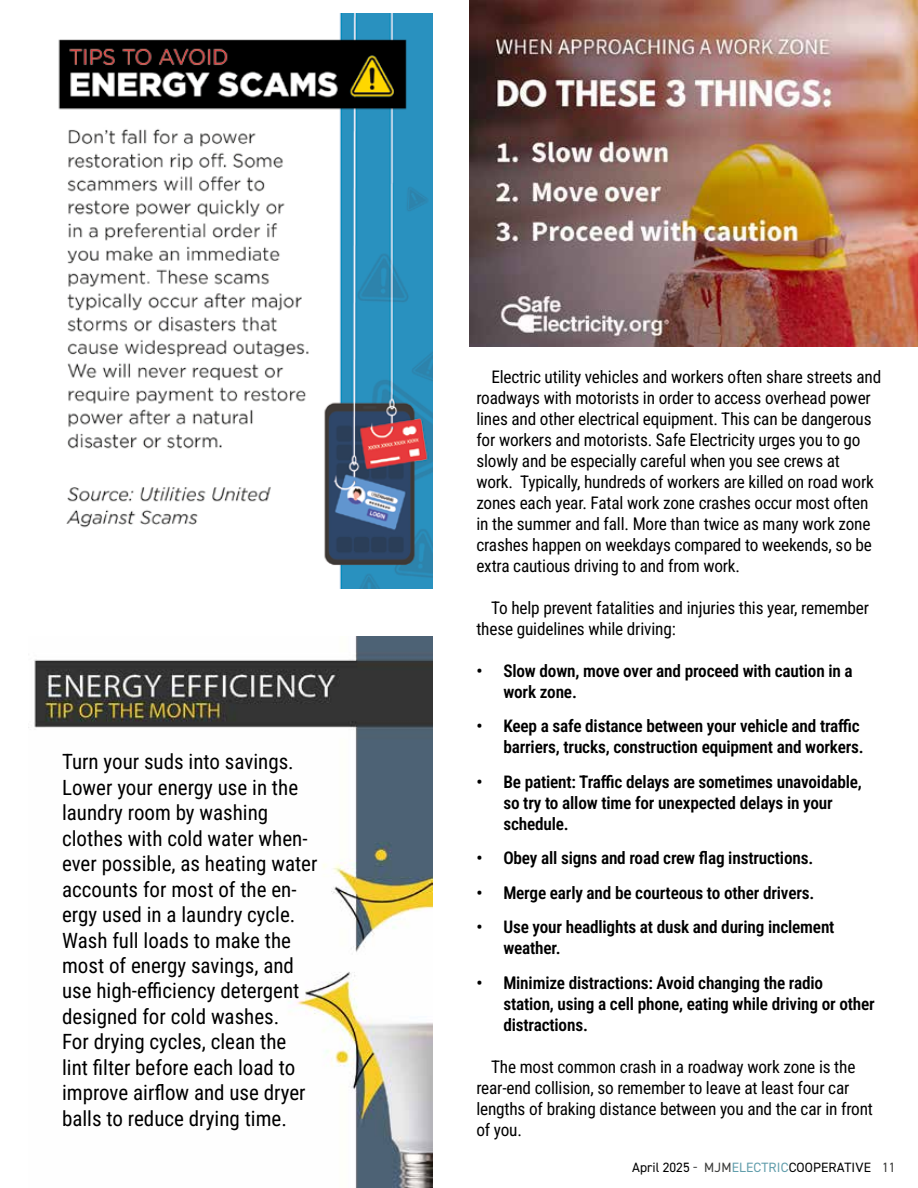
<style>
.page{position:relative;width:918px;height:1188px;background:#fff}
.page>*{position:absolute;margin:0;border:0;box-sizing:border-box;transform-origin:0 0}
.t1{font:21px/25.5px "Roboto";color:#000}
.t2{font:17.25px/21px "Roboto";letter-spacing:-.01em;color:#000}
.t3{font:13.5px "DIN2014";letter-spacing:.01em;color:#000}
.s1{color:#3c3c3b}
.s2{color:#629eac}
</style>
<div class="page">
<img style="left:58px;top:14px;width:374px;height:574px">
<img style="left:470px;top:0;width:448px;height:347px">
<img style="left:34px;top:637px;width:398px;height:551px">
<p class="t1" style="left:62px;top:748px;width:257px">Turn your suds into savings.<br>Lower your energy use in the laundry room by washing clothes with cold water when&shy;ever possible, as heating water accounts for most of the en&shy;ergy used in a laundry cycle.<br>Wash full loads to make the most of energy savings, and use high-efficiency detergent designed for cold washes.<br>For drying cycles, clean the lint filter before each load to improve airflow and use dryer balls to reduce drying time.</p>
<p class="t2" style="left:476px;top:366px;width:406px;text-indent:15px">Electric utility vehicles and workers often share streets and roadways with motorists in order to access overhead power lines and other electrical equipment. This can be dangerous for workers and motorists. Safe Electricity urges you to go slowly and be especially careful when you see crews at<br>work. Typically, hundreds of workers are killed on road work zones each year. Fatal work zone crashes occur most often in the summer and fall. More than twice as many work zone crashes happen on weekdays compared to weekends, so be extra cautious driving to and from work.</p>
<p class="t2" style="left:476px;top:597px;width:394px;text-indent:15px">To help prevent fatalities and injuries this year, remember these guidelines while driving:</p>
<p class="t2" style="left:503px;top:660px;width:351px;text-indent:-27px">• Slow down, move over and proceed with caution in a work zone.</p>
<p class="t2" style="left:476px;top:715px;width:389px;text-align:right">• Keep a safe distance between your vehicle and traffic barriers, trucks, construction equipment and workers.</p>
<p class="t2" style="left:503px;top:770px;width:360px;text-indent:-27px">• Be patient: Traffic delays are sometimes unavoidable, so try to allow time for unexpected delays in your schedule.</p>
<p class="t2" style="left:476px;top:847px;width:338px">• Obey all signs and road crew flag instructions.</p>
<p class="t2" style="left:476px;top:881px;width:340px">• Merge early and be courteous to other drivers.</p>
<p class="t2" style="left:503px;top:916px;width:333px;text-indent:-27px">• Use your headlights at dusk and during inclement weather.</p>
<p class="t2" style="left:503px;top:971px;width:373px;text-indent:-27px">• Minimize distractions: Avoid changing the radio station, using a cell phone, eating while driving or other distractions.</p>
<p class="t2" style="left:476px;top:1055px;width:398px;text-indent:15px">The most common crash in a roadway work zone is the rear-end collision, so remember to leave at least four car lengths of braking distance between you and the car in front of you.</p>
<p class="t3" style="left:632px;top:1159px;width:265px">April 2025 <span class="s1">- MJM</span><span class="s2">ELECTRIC</span>COOPERATIVE <span class="s1">11</span></p>
</div>
